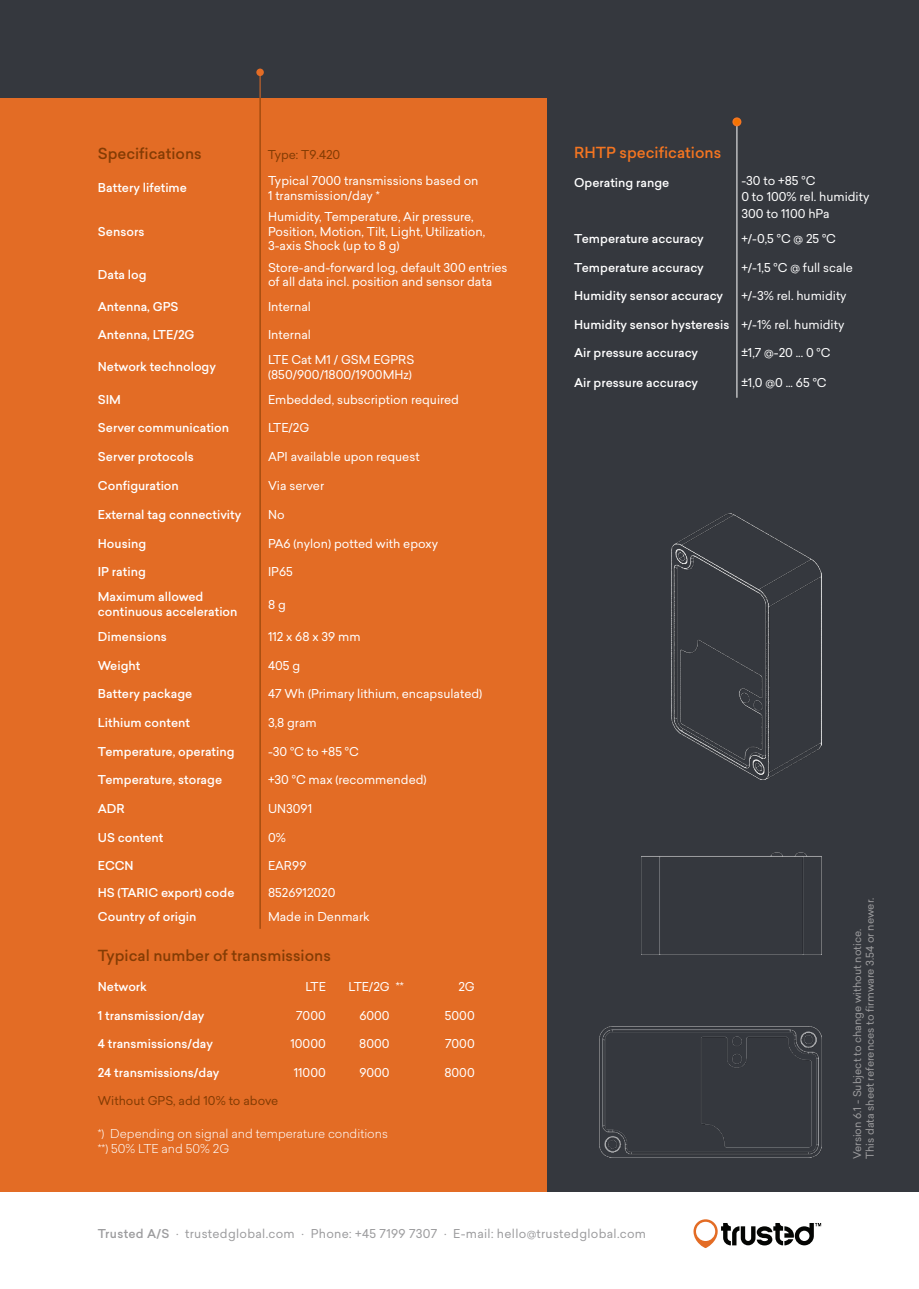
<style>
.page{position:relative;width:919px;height:1289px;background:#fff}
.page>*{position:absolute;margin:0;border:0;box-sizing:border-box;transform-origin:0 0}
.t1{font:500 15px "Sailec";color:#843c04}
.t2{font:500 15px "Sailec";color:#f47521}
.t3{font:12px/14.4px "Sailec";color:#fff}
.t4{font:500 12px/14.4px "Sailec";color:#fff}
.t5{font:12px "Sailec";letter-spacing:.025em;color:#9c9c9e}
.t6{font:300 12px/14.4px "Sailec";color:#fff}
.t7{font:12px "Sailec";color:#843c04}
.t8{font:10.5px/12.6px "Sailec";color:#9c9c9e}
.s1{font-weight:400}
.s2{font-weight:500}
</style>
<div class="page">
<div style="left:0;top:0;width:918px;height:1191px;background:#35383e"></div>
<div style="left:0;top:98px;width:546px;height:1093px;background:#e36c25"></div>
<svg style="left:693px;top:1219px;width:128px;height:28px"></svg>
<hr style="left:260px;top:98px;width:1px;height:830px;background:#843c04">
<svg style="left:260px;top:76px;width:1px;height:22px"></svg>
<div style="left:256px;top:69px;width:8px;height:7px;background:#e36c25;border-radius:50%"></div>
<hr style="left:736px;top:124px;width:1px;height:274px;background:#fff">
<div style="left:733px;top:118px;width:7px;height:8px;background:#f47400;border-radius:50%"></div>
<div style="left:732px;top:117px;width:9px;height:9px;border:2px solid #f47521;border-radius:50%"></div>
<img style="left:641px;top:852px;width:180px;height:102px">
<img style="left:600px;top:1026px;width:221px;height:131px">
<img style="left:671px;top:513px;width:150px;height:266px">
<p class="t1" style="left:98px;top:147px;width:105px">Specifications</p>
<p class="t7" style="left:268px;top:149px;width:74px">Type: T9.420</p>
<p class="t4" style="left:98px;top:182px;width:91px">Battery lifetime</p>
<p class="t3" style="left:268px;top:175px;width:212px">Typical 7000 transmissions based on<br>1 transmission/day *</p>
<p class="t4" style="left:98px;top:225px;width:48px">Sensors</p>
<p class="t3" style="left:268px;top:211px;width:218px">Humidity, Temperature, Air pressure,<br>Position, Motion, Tilt, Light, Utilization,<br>3-axis Shock (up to 8 g)</p>
<p class="t4" style="left:98px;top:269px;width:50px">Data log</p>
<p class="t3" style="left:268px;top:262px;width:241px">Store-and-forward log, default 300 entries of all data incl. position and sensor data</p>
<p class="t4" style="left:98px;top:301px;width:82px">Antenna, GPS</p>
<p class="t3" style="left:268px;top:301px;width:44px">Internal</p>
<p class="t4" style="left:98px;top:329px;width:98px">Antenna, LTE/2G</p>
<p class="t3" style="left:268px;top:329px;width:44px">Internal</p>
<p class="t4" style="left:98px;top:361px;width:120px">Network technology</p>
<p class="t3" style="left:268px;top:354px;width:148px">LTE Cat M1 / GSM EGPRS (850/900/1800/1900MHz)</p>
<p class="t4" style="left:98px;top:393px;width:25px">SIM</p>
<p class="t3" style="left:268px;top:393px;width:192px">Embedded, subscription required</p>
<p class="t4" style="left:98px;top:422px;width:133px">Server communication</p>
<p class="t3" style="left:268px;top:422px;width:43px">LTE/2G</p>
<p class="t4" style="left:98px;top:450px;width:97px">Server protocols</p>
<p class="t3" style="left:268px;top:450px;width:153px">API available upon request</p>
<p class="t4" style="left:98px;top:479px;width:83px">Configuration</p>
<p class="t3" style="left:268px;top:479px;width:58px">Via server</p>
<p class="t4" style="left:98px;top:508px;width:145px">External tag connectivity</p>
<p class="t3" style="left:268px;top:508px;width:18px">No</p>
<p class="t4" style="left:98px;top:537px;width:50px">Housing</p>
<p class="t3" style="left:268px;top:537px;width:171px">PA6 (nylon) potted with epoxy</p>
<p class="t4" style="left:98px;top:566px;width:49px">IP rating</p>
<p class="t3" style="left:268px;top:566px;width:26px">IP65</p>
<p class="t4" style="left:98px;top:591px;width:141px">Maximum allowed continuous acceleration</p>
<p class="t3" style="left:268px;top:598px;width:19px">8 g</p>
<p class="t4" style="left:98px;top:630px;width:70px">Dimensions</p>
<p class="t3" style="left:268px;top:630px;width:94px">112 x 68 x 39 mm</p>
<p class="t4" style="left:98px;top:659px;width:44px">Weight</p>
<p class="t3" style="left:268px;top:659px;width:34px">405 g</p>
<p class="t4" style="left:98px;top:688px;width:96px">Battery package</p>
<p class="t3" style="left:268px;top:688px;width:216px">47 Wh (Primary lithium, encapsulated)</p>
<p class="t4" style="left:98px;top:716px;width:94px">Lithium content</p>
<p class="t3" style="left:268px;top:716px;width:50px">3,8 gram</p>
<p class="t4" style="left:98px;top:745px;width:138px">Temperature, operating</p>
<p class="t3" style="left:268px;top:745px;width:92px">-30 °C to +85 °C</p>
<p class="t4" style="left:98px;top:774px;width:126px">Temperature, storage</p>
<p class="t3" style="left:268px;top:774px;width:160px">+30 °C max (recommended)</p>
<p class="t4" style="left:98px;top:802px;width:29px">ADR</p>
<p class="t3" style="left:268px;top:802px;width:46px">UN3091</p>
<p class="t4" style="left:98px;top:831px;width:67px">US content</p>
<p class="t3" style="left:268px;top:831px;width:19px">0%</p>
<p class="t4" style="left:98px;top:859px;width:37px">ECCN</p>
<p class="t3" style="left:268px;top:859px;width:40px">EAR99</p>
<p class="t4" style="left:98px;top:886px;width:138px">HS (TARIC export) code</p>
<p class="t3" style="left:268px;top:886px;width:69px">8526912020</p>
<p class="t4" style="left:98px;top:910px;width:100px">Country of origin</p>
<p class="t3" style="left:268px;top:910px;width:103px">Made in Denmark</p>
<p class="t1" style="left:98px;top:949px;width:234px">Typical number of transmissions</p>
<p class="t4" style="left:98px;top:981px;width:51px">Network</p>
<p class="t3" style="left:305px;top:981px;width:22px">LTE</p>
<p class="t3" style="left:348px;top:981px;width:57px">LTE/2G **</p>
<p class="t3" style="left:458px;top:981px;width:18px">2G</p>
<p class="t4" style="left:98px;top:1009px;width:108px">1 transmission/day</p>
<p class="t3" style="left:296px;top:1009px;width:31px">7000</p>
<p class="t3" style="left:359px;top:1009px;width:32px">6000</p>
<p class="t3" style="left:445px;top:1009px;width:31px">5000</p>
<p class="t4" style="left:98px;top:1038px;width:117px">4 transmissions/day</p>
<p class="t3" style="left:290px;top:1038px;width:37px">10000</p>
<p class="t3" style="left:359px;top:1038px;width:32px">8000</p>
<p class="t3" style="left:445px;top:1038px;width:31px">7000</p>
<p class="t4" style="left:98px;top:1066px;width:123px">24 transmissions/day</p>
<p class="t3" style="left:294px;top:1066px;width:34px">11000</p>
<p class="t3" style="left:359px;top:1066px;width:32px">9000</p>
<p class="t3" style="left:444px;top:1066px;width:32px">8000</p>
<p class="t7" style="left:98px;top:1095px;width:182px">Without GPS, add 10% to above</p>
<p class="t6" style="left:98px;top:1128px;width:291px">*) Depending on signal and temperature conditions **) 50% LTE and 50% 2G</p>
<p class="t2" style="left:574px;top:146px;width:149px">RHTP specifications</p>
<p class="t4" style="left:574px;top:176px;width:97px">Operating range</p>
<p class="t3" style="left:741px;top:173px;width:129px;line-height:16.5px">-30 to +85 °C<br>0 to 100% rel. humidity<br>300 to 1100 hPa</p>
<p class="t4" style="left:574px;top:232px;width:131px">Temperature accuracy</p>
<p class="t3" style="left:741px;top:232px;width:96px">+/-0,5 °C @ 25 °C</p>
<p class="t4" style="left:574px;top:261px;width:131px">Temperature accuracy</p>
<p class="t3" style="left:741px;top:261px;width:113px">+/-1,5 °C @ full scale</p>
<p class="t4" style="left:574px;top:290px;width:150px">Humidity sensor accuracy</p>
<p class="t3" style="left:741px;top:290px;width:107px">+/-3% rel. humidity</p>
<p class="t4" style="left:574px;top:318px;width:272px">Humidity sensor hysteresis <span class="s1">+/-1% rel. humidity</span></p>
<p class="t4" style="left:574px;top:347px;width:125px">Air pressure accuracy</p>
<p class="t3" style="left:741px;top:347px;width:91px">±1,7 @-20 ... 0 °C</p>
<p class="t4" style="left:574px;top:377px;width:125px">Air pressure accuracy</p>
<p class="t3" style="left:741px;top:377px;width:87px">±1,0 @0 ... 65 °C</p>
<p class="t8" style="left:852px;top:1159px;width:263px;rotate:-90deg">Version 6.1 - Subject to change without notice.<br>This data sheet references to firmware 3.54 or newer.</p>
<p class="t5" style="left:98px;top:1228px;width:549px"><span class="s2">Trusted A/S</span> · trustedglobal.com · Phone: +45 7199 7307 · E-mail: hello@trustedglobal.com</p>
</div>
